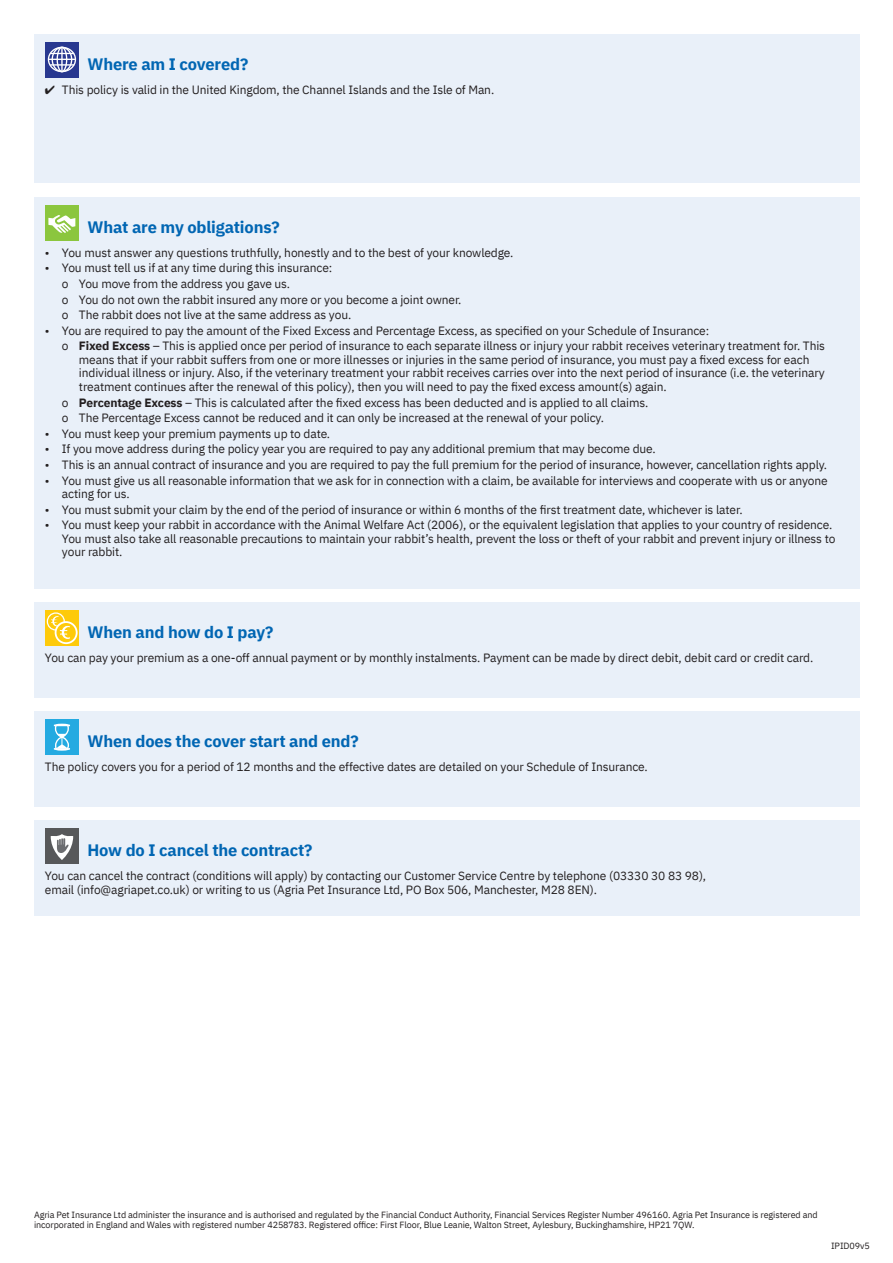
<style>
.page{position:relative;width:893px;height:1263px;background:#fff}
.page>*{position:absolute;margin:0;border:0;box-sizing:border-box;transform-origin:0 0}
.t1{font:700 16.5px "IBM Plex Sans";letter-spacing:-.01em;color:#0166b3}
.t2{font:12px/13.5px "IBM Plex Sans";letter-spacing:-.01em;color:#231f20}
.t3{font:9px/10.5px "IBM Plex Sans";letter-spacing:-.01em;color:#231f20}
.s1{font-weight:700}
</style>
<div class="page">
<div style="left:34px;top:821px;width:826px;height:95px;background:#e9f0f9"></div>
<div style="left:34px;top:711px;width:826px;height:96px;background:#e9f0f9"></div>
<div style="left:34px;top:34px;width:826px;height:149px;background:#e9f0f9"></div>
<div style="left:34px;top:197px;width:826px;height:391px;background:#e9f0f9"></div>
<div style="left:34px;top:602px;width:826px;height:95px;background:#e9f0f9"></div>
<div style="left:45px;top:829px;width:34px;height:35px;background:#57585a"></div>
<svg style="left:51px;top:834px;width:22px;height:26px"></svg>
<div style="left:45px;top:610px;width:34px;height:36px;background:#feca0a"></div>
<div style="left:47px;top:612px;width:18px;height:18px;border:1px solid #fff;border-radius:50%"></div>
<svg style="left:56px;top:622px;width:21px;height:21px"></svg>
<div style="left:55px;top:621px;width:23px;height:23px;border:2px solid #fff;border-radius:50%"></div>
<svg style="left:50px;top:615px;width:21px;height:25px"></svg>
<svg style="left:45px;top:42px;width:34px;height:36px"></svg>
<div style="left:48px;top:47px;width:28px;height:25px;border:1px solid #fff;border-radius:50%"></div>
<div style="left:52px;top:47px;width:20px;height:25px;border:1px solid #fff;border-radius:50%"></div>
<div style="left:57px;top:47px;width:10px;height:25px;border:1px solid #fff;border-radius:50%"></div>
<hr style="left:61px;top:47px;width:2px;height:25px;background:#fff">
<hr style="left:50px;top:64px;width:24px;height:2px;background:#fff">
<svg style="left:48px;top:53px;width:27px;height:7px"></svg>
<div style="left:45px;top:205px;width:34px;height:36px;background:#8bc63e"></div>
<svg style="left:48px;top:215px;width:28px;height:18px"></svg>
<div style="left:45px;top:719px;width:34px;height:36px;background:#24aae1"></div>
<svg style="left:54px;top:724px;width:16px;height:27px"></svg>
<h1 class="t1" style="left:87px;top:51px;width:162px">Where am I covered?</h1>
<p class="t2" style="left:45px;top:82px;width:451px">✔ This policy is valid in the United Kingdom, the Channel Islands and the Isle of Man.</p>
<h1 class="t1" style="left:87px;top:214px;width:194px">What are my obligations?</h1>
<p class="t2" style="left:45px;top:245px;width:470px">• You must answer any questions truthfully, honestly and to the best of your knowledge.</p>
<p class="t2" style="left:62px;top:259px;width:401px;line-height:15.6px;text-indent:-17px">• You must tell us if at any time during this insurance:<br>o You move from the address you gave us.<br>o You do not own the rabbit insured any more or you become a joint owner. o The rabbit does not live at the same address as you.</p>
<p class="t2" style="left:62px;top:322px;width:765px;line-height:15.6px;text-indent:-17px">• You are required to pay the amount of the Fixed Excess and Percentage Excess, as specified on your Schedule of Insurance:<br>o <span class="s1">Fixed Excess</span> – This is applied once per period of insurance to each separate illness or injury your rabbit receives veterinary treatment for. This</p>
<p class="t2" style="left:79px;top:352px;width:747px">means that if your rabbit suffers from one or more illnesses or injuries in the same period of insurance, you must pay a fixed excess for each individual illness or injury. Also, if the veterinary treatment your rabbit receives carries over into the next period of insurance (i.e. the veterinary treatment continues after the renewal of this policy), then you will need to pay the fixed excess amount(s) again.</p>
<p class="t2" style="left:62px;top:394px;width:588px;line-height:15.6px">o <span class="s1">Percentage Excess</span> – This is calculated after the fixed excess has been deducted and is applied to all claims. o The Percentage Excess cannot be reduced and it can only be increased at the renewal of your policy.</p>
<p class="t2" style="left:45px;top:426px;width:287px">• You must keep your premium payments up to date.</p>
<p class="t2" style="left:45px;top:441px;width:612px">• If you move address during the policy year you are required to pay any additional premium that may become due.</p>
<p class="t2" style="left:45px;top:457px;width:784px">• This is an annual contract of insurance and you are required to pay the full premium for the period of insurance, however, cancellation rights apply.</p>
<p class="t2" style="left:62px;top:473px;width:767px;text-indent:-17px">• You must give us all reasonable information that we ask for in connection with a claim, be available for interviews and cooperate with us or anyone acting for us.</p>
<p class="t2" style="left:45px;top:502px;width:699px">• You must submit your claim by the end of the period of insurance or within 6 months of the first treatment date, whichever is later.</p>
<p class="t2" style="left:62px;top:517px;width:775px;text-indent:-17px">• You must keep your rabbit in accordance with the Animal Welfare Act (2006), or the equivalent legislation that applies to your country of residence.<br>You must also take all reasonable precautions to maintain your rabbit’s health, prevent the loss or theft of your rabbit and prevent injury or illness to your rabbit.</p>
<h1 class="t1" style="left:87px;top:619px;width:187px">When and how do I pay?</h1>
<p class="t2" style="left:45px;top:650px;width:770px">You can pay your premium as a one-off annual payment or by monthly instalments. Payment can be made by direct debit, debit card or credit card.</p>
<h1 class="t1" style="left:87px;top:728px;width:273px">When does the cover start and end?</h1>
<p class="t2" style="left:45px;top:759px;width:604px">The policy covers you for a period of 12 months and the effective dates are detailed on your Schedule of Insurance.</p>
<h1 class="t1" style="left:87px;top:837px;width:227px">How do I cancel the contract?</h1>
<p class="t2" style="left:45px;top:868px;width:663px">You can cancel the contract (conditions will apply) by contacting our Customer Service Centre by telephone (03330 30 83 98), email (info@agriapet.co.uk) or writing to us (Agria Pet Insurance Ltd, PO Box 506, Manchester, M28 8EN).</p>
<p class="t3" style="left:34px;top:1208px;width:785px">Agria Pet Insurance Ltd administer the insurance and is authorised and regulated by the Financial Conduct Authority, Financial Services Register Number 496160. Agria Pet Insurance is registered and incorporated in England and Wales with registered number 4258783. Registered office: First Floor, Blue Leanie, Walton Street, Aylesbury, Buckinghamshire, HP21 7QW.</p>
<p class="t3" style="left:831px;top:1239px;width:40px">IPID09v5</p>
</div>
